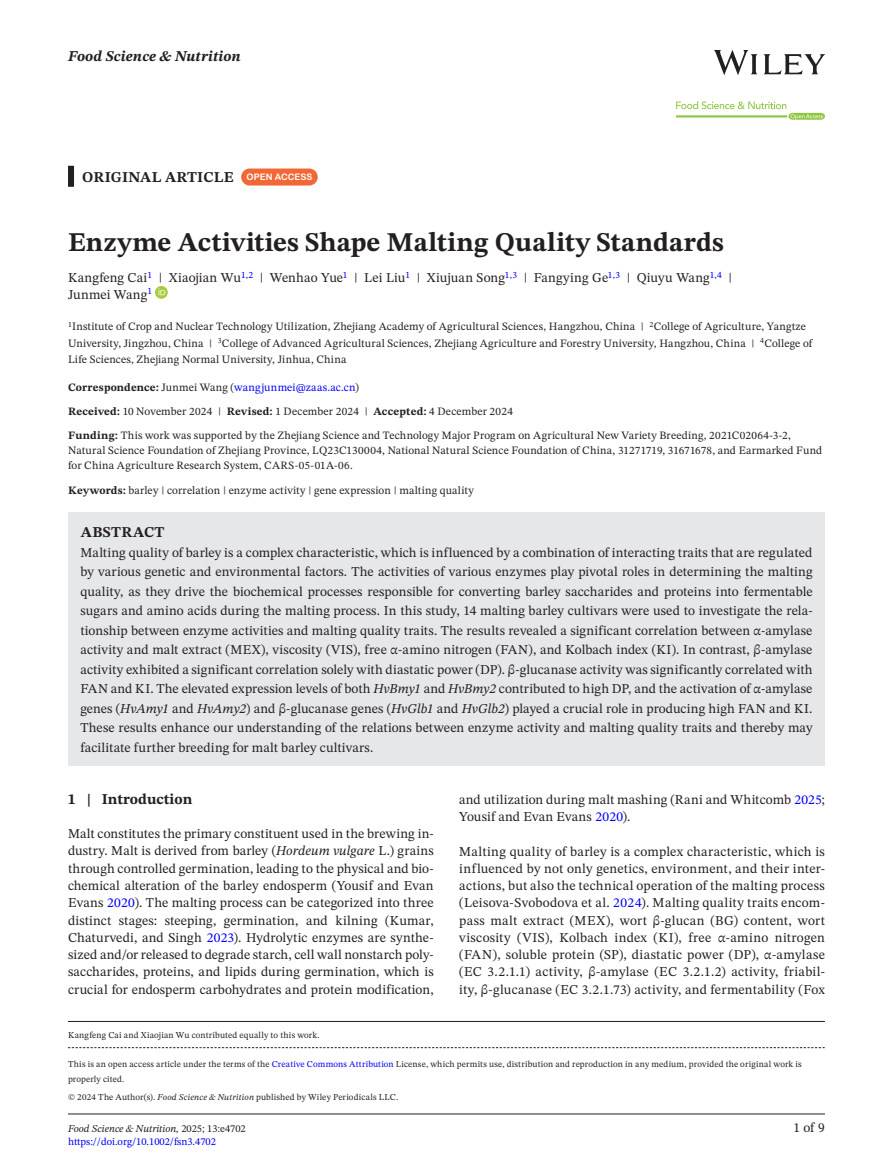
<style>
.page{position:relative;width:893px;height:1174px;background:#fff}
.page>*{position:absolute;margin:0;border:0;box-sizing:border-box;transform-origin:0 0}
.t1{font:700 27px "STIX Two Text";letter-spacing:.005em;color:#231f20}
.t2{font:700 15px "STIX Two Text";letter-spacing:.01em;color:#231f20}
.t3{font:italic 700 15px "STIX Two Text";letter-spacing:.01em;color:#231f20}
.t4{font:13.5px/17.2px "STIX Two Text";letter-spacing:.01em;color:#231f20;text-align:justify}
.t5{font:11.25px/16.5px "STIX Two Text";letter-spacing:.015em;color:#231f20}
.t6{font:italic 10.5px "STIX Two Text";color:#231f20}
.t7{font:10.5px "STIX Two Text";color:#00f}
.t8{font:9px/15px "STIX Two Text";letter-spacing:.02em;color:#231f20}
.s1{font-family:"Arial Rounded MT Bold";font-weight:400;font-size:9px;color:#fff}
.s2{font-weight:700}
.s3{color:#00f}
.s4{font-style:italic}
.s5{font-style:normal}
</style>
<div class="page">
<hr style="left:68px;top:1113px;width:757px;height:1px;background:#231f20">
<img style="left:714px;top:51px;width:111px;height:23px">
<svg style="left:676px;top:101px;width:149px;height:19px"></svg>
<div style="left:68px;top:166px;width:6px;height:21px;background:#231f20"></div>
<div style="left:68px;top:512px;width:757px;height:42px;background:#e6e7e9"></div>
<div style="left:68px;top:531px;width:757px;height:234px;background:#e6e7e9"></div>
<div style="left:241px;top:168px;width:77px;height:17px;background:#f16736;border-radius:9px"></div>
<svg style="left:155px;top:286px;width:13px;height:13px"></svg>
<svg style="left:158px;top:288px;width:7px;height:7px"></svg>
<svg style="left:68px;top:1047px;width:757px;height:1px"></svg>
<hr style="left:68px;top:1021px;width:757px;height:1px;background:#231f20">
<p class="t3" style="left:68px;top:46px;width:174px">Food Science &amp; Nutrition</p>
<p class="t2" style="left:82px;top:166px;width:232px">ORIGINAL ARTICLE <span class="s1">OPEN ACCESS</span></p>
<h1 class="t1" style="left:68px;top:222px;width:657px">Enzyme Activities Shape Malting Quality Standards</h1>
<p class="t4" style="left:68px;top:269px;width:666px;line-height:16.5px">Kangfeng Cai<sup>1</sup> | Xiaojian Wu<sup>1,2</sup> | Wenhao Yue<sup>1</sup> | Lei Liu<sup>1</sup> | Xiujuan Song<sup>1,3</sup> | Fangying Ge<sup>1,3</sup> | Qiuyu Wang<sup>1,4</sup> |<br>Junmei Wang<sup>1</sup></p>
<p class="t5" style="left:68px;top:318px;width:746px"><sup>1</sup>Institute of Crop and Nuclear Technology Utilization, Zhejiang Academy of Agricultural Sciences, Hangzhou, China | <sup>2</sup>College of Agriculture, Yangtze<br>University, Jingzhou, China | <sup>3</sup>College of Advanced Agricultural Sciences, Zhejiang Agriculture and Forestry University, Hangzhou, China | <sup>4</sup>College of<br>Life Sciences, Zhejiang Normal University, Jinhua, China</p>
<p class="t5" style="left:68px;top:375px;width:724px;line-height:24px"><span class="s2">Correspondence:</span> Junmei Wang (<span class="s3">wangjunmei@zaas.ac.cn</span>)<br><span class="s2">Received:</span> 10 November 2024 | <span class="s2">Revised:</span> 1 December 2024 | <span class="s2">Accepted:</span> 4 December 2024<br><span class="s2">Funding:</span> This work was supported by the Zhejiang Science and Technology Major Program on Agricultural New Variety Breeding, 2021C02064-3-2,</p>
<p class="t5" style="left:68px;top:443px;width:756px;line-height:15px">Natural Science Foundation of Zhejiang Province, LQ23C130004, National Natural Science Foundation of China, 31271719, 31671678, and Earmarked Fund for China Agriculture Research System, CARS-05-01A-06.</p>
<p class="t5" style="left:68px;top:482px;width:407px"><span class="s2">Keywords:</span> barley | correlation | enzyme activity | gene expression | malting quality</p>
<p class="t2" style="left:81px;top:521px;width:85px">ABSTRACT</p>
<p class="t4" style="left:80px;top:542px;width:734px;line-height:19.5px">Malting quality of barley is a complex characteristic, which is influenced by a combination of interacting traits that are regulated by various genetic and environmental factors. The activities of various enzymes play pivotal roles in determining the malting quality, as they drive the biochemical processes responsible for converting barley saccharides and proteins into fermentable sugars and amino acids during the malting process. In this study, 14 malting barley cultivars were used to investigate the rela&shy;tionship between enzyme activities and malting quality traits. The results revealed a significant correlation between α-amylase activity and malt extract (MEX), viscosity (VIS), free α-amino nitrogen (FAN), and Kolbach index (KI). In contrast, β-amylase activity exhibited a significant correlation solely with diastatic power (DP). β-glucanase activity was significantly correlated with FAN and KI. The elevated expression levels of both <span class="s4">HvBmy1</span> and <span class="s4">HvBmy2</span> contributed to high DP, and the activation of α-amylase genes (<span class="s4">HvAmy1</span> and <span class="s4">HvAmy2</span>) and β-glucanase genes (<span class="s4">HvGlb1</span> and <span class="s4">HvGlb2</span>) played a crucial role in producing high FAN and KI.<br>These results enhance our understanding of the relations between enzyme activity and malting quality traits and thereby may facilitate further breeding for malt barley cultivars.</p>
<p class="t2" style="left:68px;top:788px;width:126px">1 | Introduction</p>
<p class="t4" style="left:68px;top:825px;width:367px">Malt constitutes the primary constituent used in the brewing in&shy;dustry. Malt is derived from barley (<span class="s4">Hordeum vulgare</span> L.) grains through controlled germination, leading to the physical and bio&shy;chemical alteration of the barley endosperm (Yousif and Evan Evans <span class="s3">2020</span>). The malting process can be categorized into three distinct stages: steeping, germination, and kilning (Kumar, Chaturvedi, and Singh <span class="s3">2023</span>). Hydrolytic enzymes are synthe&shy;sized and/or released to degrade starch, cell wall nonstarch poly&shy;saccharides, proteins, and lipids during germination, which is crucial for endosperm carbohydrates and protein modification,</p>
<p class="t4" style="left:459px;top:790px;width:367px">and utilization during malt mashing (Rani and Whitcomb <span class="s3">2025</span>;<br>Yousif and Evan Evans <span class="s3">2020</span>).</p>
<p class="t4" style="left:459px;top:842px;width:367px">Malting quality of barley is a complex characteristic, which is influenced by not only genetics, environment, and their inter&shy;actions, but also the technical operation of the malting process (Leisova-Svobodova et al. <span class="s3">2024</span>). Malting quality traits encom&shy;pass malt extract (MEX), wort β-glucan (BG) content, wort viscosity (VIS), Kolbach index (KI), free α-amino nitrogen (FAN), soluble protein (SP), diastatic power (DP), α-amylase (EC 3.2.1.1) activity, β-amylase (EC 3.2.1.2) activity, friabil&shy;ity, β-glucanase (EC 3.2.1.73) activity, and fermentability (Fox</p>
<p class="t8" style="left:68px;top:1028px;width:253px">Kangfeng Cai and Xiaojian Wu contributed equally to this work.</p>
<p class="t8" style="left:68px;top:1056px;width:735px">This is an open access article under the terms of the <span class="s3">Creative Commons Attribution</span> License, which permits use, distribution and reproduction in any medium, provided the original work is properly cited.</p>
<p class="t8" style="left:68px;top:1089px;width:332px">© 2024 The Author(s). <span class="s4">Food Science &amp; Nutrition</span> published by Wiley Periodicals LLC.</p>
<p class="t6" style="left:68px;top:1121px;width:179px">Food Science &amp; Nutrition, <span class="s5">2025; 13:e4702</span></p>
<p class="t4" style="left:793px;top:1119px;width:33px">1 of 9</p>
<p class="t7" style="left:68px;top:1134px;width:149px">https://doi.org/10.1002/fsn3.4702</p>
</div>
